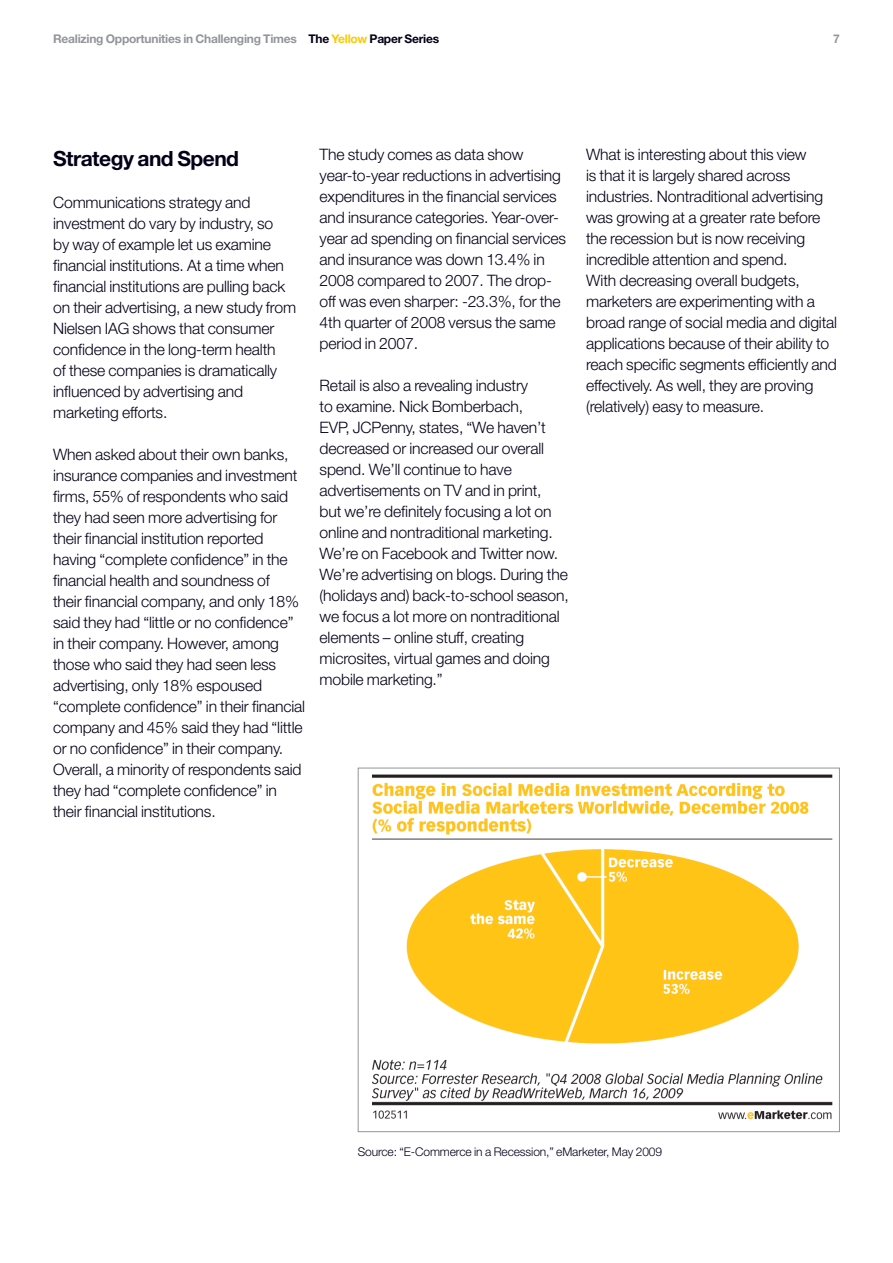
<style>
.page{position:relative;width:893px;height:1263px;background:#fff}
.page>*{position:absolute;margin:0;border:0;box-sizing:border-box;transform-origin:0 0}
.Subtitle_14pt_Deep_B{font:700 21px "Helvetica Neue";letter-spacing:-.025em;color:#040017}
.Body_10_5_14pt{font:300 15.75px/21px "Helvetica Neue LT Std";letter-spacing:-.01em;color:#040017}
.Yellow_paper_tiltle{font:700 12px "Helvetica Neue LT Std";letter-spacing:-.02em;color:#93959a}
.Captions_8_10pt{font:300 12px "Helvetica Neue LT Std";letter-spacing:-.01em;color:#040017}
.s1{color:#040017}
.s2{color:#fbc900}
</style>
<div class="page">
<img style="left:372px;top:774px;width:461px;height:346px">
<p class="Yellow_paper_tiltle" style="left:53px;top:31px;width:387px">Realizing Opportunities in Challenging Times <span class="s1">The</span> <span class="s2">Yellow</span> <span class="s1">Paper Series</span></p>
<p class="Yellow_paper_tiltle" style="left:833px;top:31px;width:8px">7</p>
<p class="Subtitle_14pt_Deep_B" style="left:53px;top:145px;width:187px">Strategy and Spend</p>
<p class="Body_10_5_14pt" style="left:53px;top:191px;width:244px">Communications strategy and investment do vary by industry, so<br>by way of example let us examine financial institutions. At a time when financial institutions are pulling back on their advertising, a new study from Nielsen IAG shows that consumer confidence in the long-term health<br>of these companies is dramatically influenced by advertising and marketing efforts.</p>
<p class="Body_10_5_14pt" style="left:53px;top:443px;width:254px">When asked about their own banks, insurance companies and investment firms, 55% of respondents who said they had seen more advertising for their financial institution reported having “complete confidence” in the financial health and soundness of<br>their financial company, and only 18% said they had “little or no confidence” in their company. However, among those who said they had seen less advertising, only 18% espoused “complete confidence” in their financial company and 45% said they had “little or no confidence” in their company.<br>Overall, a minority of respondents said they had “complete confidence” in their financial institutions.</p>
<p class="Body_10_5_14pt" style="left:320px;top:143px;width:248px">The study comes as data show year-to-year reductions in advertising expenditures in the financial services and insurance categories. Year-over&shy;year ad spending on financial services and insurance was down 13.4% in 2008 compared to 2007. The drop&shy;off was even sharper: -23.3%, for the 4th quarter of 2008 versus the same period in 2007.</p>
<p class="Body_10_5_14pt" style="left:320px;top:374px;width:251px">Retail is also a revealing industry<br>to examine. Nick Bomberbach,<br>EVP, JCPenny, states, “We haven’t decreased or increased our overall spend. We’ll continue to have advertisements on TV and in print,<br>but we’re definitely focusing a lot on online and nontraditional marketing.<br>We’re on Facebook and Twitter now.<br>We’re advertising on blogs. During the (holidays and) back-to-school season, we focus a lot more on nontraditional elements – online stuff, creating microsites, virtual games and doing mobile marketing.”</p>
<p class="Body_10_5_14pt" style="left:586px;top:143px;width:253px">What is interesting about this view<br>is that it is largely shared across industries. Nontraditional advertising was growing at a greater rate before the recession but is now receiving incredible attention and spend.<br>With decreasing overall budgets, marketers are experimenting with a broad range of social media and digital applications because of their ability to reach specific segments efficiently and effectively. As well, they are proving (relatively) easy to measure.</p>
<p class="Captions_8_10pt" style="left:358px;top:1144px;width:306px">Source: “E-Commerce in a Recession,” eMarketer, May 2009</p>
</div>
